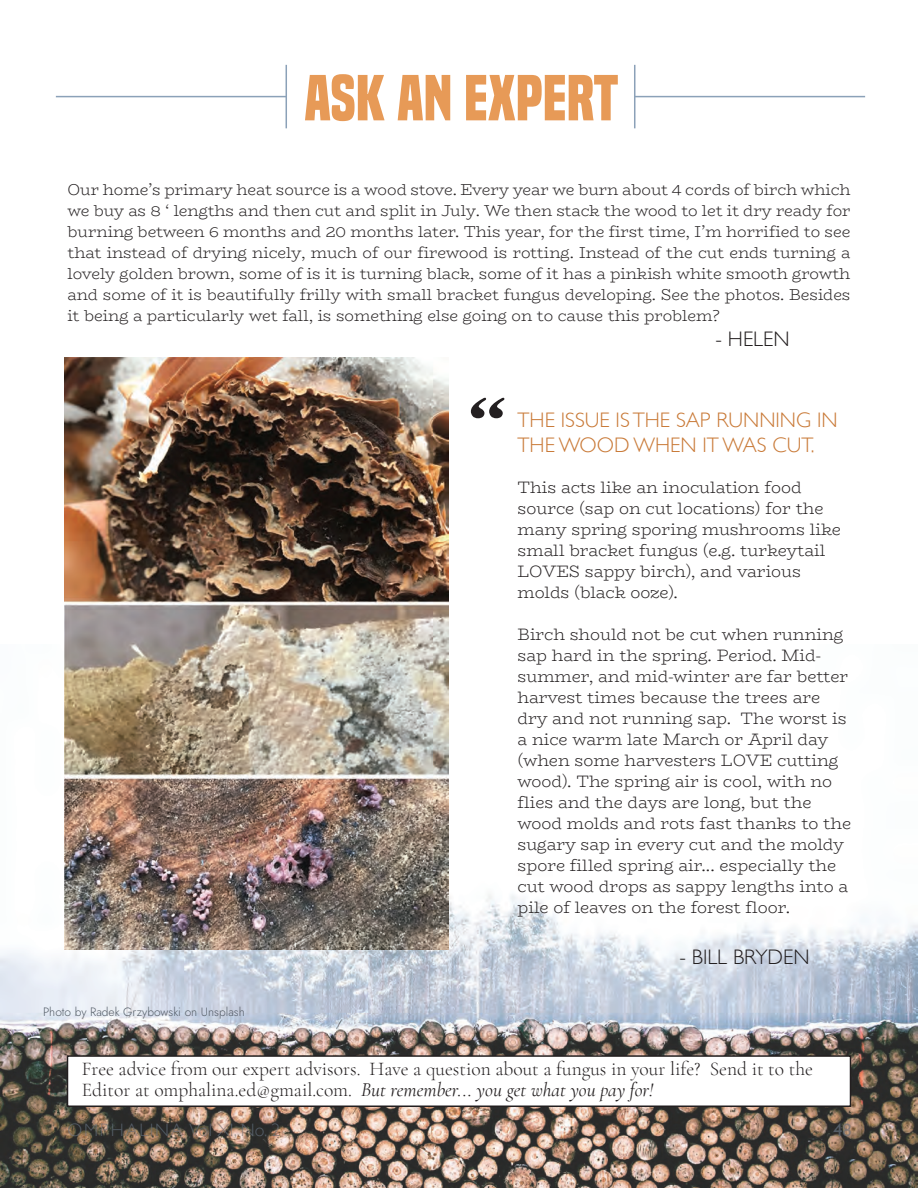
<style>
.page{position:relative;width:918px;height:1188px;background:#fff}
.page>*{position:absolute;margin:0;border:0;box-sizing:border-box;transform-origin:0 0}
.t1{font:90px "Bell MT Bold";color:#231f20}
.t2{font:700 60px "Built Titling Rg";color:#e79a57}
.t3{font:300 21px/25.5px "Gill Sans";color:#c97a38}
.t4{font:300 21px "Gill Sans";color:#231f20}
.t5{font:300 19.5px/21px "Cormorant Garamond";color:#231f20}
.t6{font:300 18px "Gill Sans";letter-spacing:.1em;color:#535c66}
.t7{font:18px "Gill Sans";color:#535c66}
.t8{font:300 16.5px/21px "Bio Rhyme";letter-spacing:-.005em;color:#231f20}
.t9{font:300 15.75px/21px "Bio Rhyme";letter-spacing:-.005em;color:#231f20;text-align:justify}
.t10{font:300 12px "Jost";color:#535c66}
.s1{font-weight:400;font-style:italic}
</style>
<div class="page">
<img style="left:0;top:894px;width:918px;height:294px">
<div style="left:68px;top:1056px;width:782px;height:50px;background:#fff"></div>
<div style="left:67px;top:1055px;width:784px;height:52px;border:2px solid #231f20"></div>
<hr style="left:635px;top:96px;width:230px;height:1px;background:#8ba1b8">
<hr style="left:634px;top:65px;width:1px;height:63px;background:#8ba1b8">
<hr style="left:56px;top:96px;width:230px;height:1px;background:#8ba1b8">
<hr style="left:286px;top:65px;width:1px;height:63px;background:#8ba1b8">
<img style="left:64px;top:357px;width:385px;height:592px">
<h2 class="t2" style="left:304px;top:63px;width:316px">ASK AN EXPERT</h2>
<p class="t9" style="left:68px;top:179px;width:785px">Our home’s primary heat source is a wood stove. Every year we burn about 4 cords of birch which we buy as 8 ‘ lengths and then cut and split in July. We then stack the wood to let it dry ready for burning between 6 months and 20 months later. This year, for the first time, I’m horrified to see that instead of drying nicely, much of our firewood is rotting. Instead of the cut ends turning a lovely golden brown, some of is it is turning black, some of it has a pinkish white smooth growth and some of it is beautifully frilly with small bracket fungus developing. See the photos. Besides it being a particularly wet fall, is something else going on to cause this problem?</p>
<p class="t4" style="left:716px;top:327px;width:76px">- HELEN</p>
<p class="t10" style="left:43px;top:1003px;width:203px">Photo by Radek Grzybowski on Unsplash</p>
<h1 class="t1" style="left:469px;top:375px;width:39px">“</h1>
<p class="t3" style="left:518px;top:407px;width:322px">THE ISSUE IS THE SAP RUNNING IN<br>THE WOOD WHEN IT WAS CUT.</p>
<p class="t8" style="left:518px;top:477px;width:325px">This acts like an inoculation food source (sap on cut locations) for the many spring sporing mushrooms like small bracket fungus (e.g. turkeytail<br>LOVES sappy birch), and various molds (black ooze).</p>
<p class="t8" style="left:518px;top:623px;width:335px">Birch should not be cut when running sap hard in the spring. Period. Mid&shy;summer, and mid-winter are far better harvest times because the trees are dry and not running sap. The worst is a nice warm late March or April day (when some harvesters LOVE cutting wood). The spring air is cool, with no flies and the days are long, but the wood molds and rots fast thanks to the sugary sap in every cut and the moldy spore filled spring air... especially the cut wood drops as sappy lengths into a pile of leaves on the forest floor.</p>
<p class="t4" style="left:680px;top:945px;width:132px">- BILL BRYDEN</p>
<p class="t5" style="left:82px;top:1058px;width:733px">Free advice from our expert advisors. Have a question about a fungus in your life? Send it to the<br>Editor at omphalina.ed@gmail.com. <span class="s1">But remember... you get what you pay for!</span></p>
<p class="t6" style="left:68px;top:1119px;width:214px">OMPHALINA Vol XI, No. 2</p>
<p class="t7" style="left:833px;top:1119px;width:19px">48</p>
</div>
